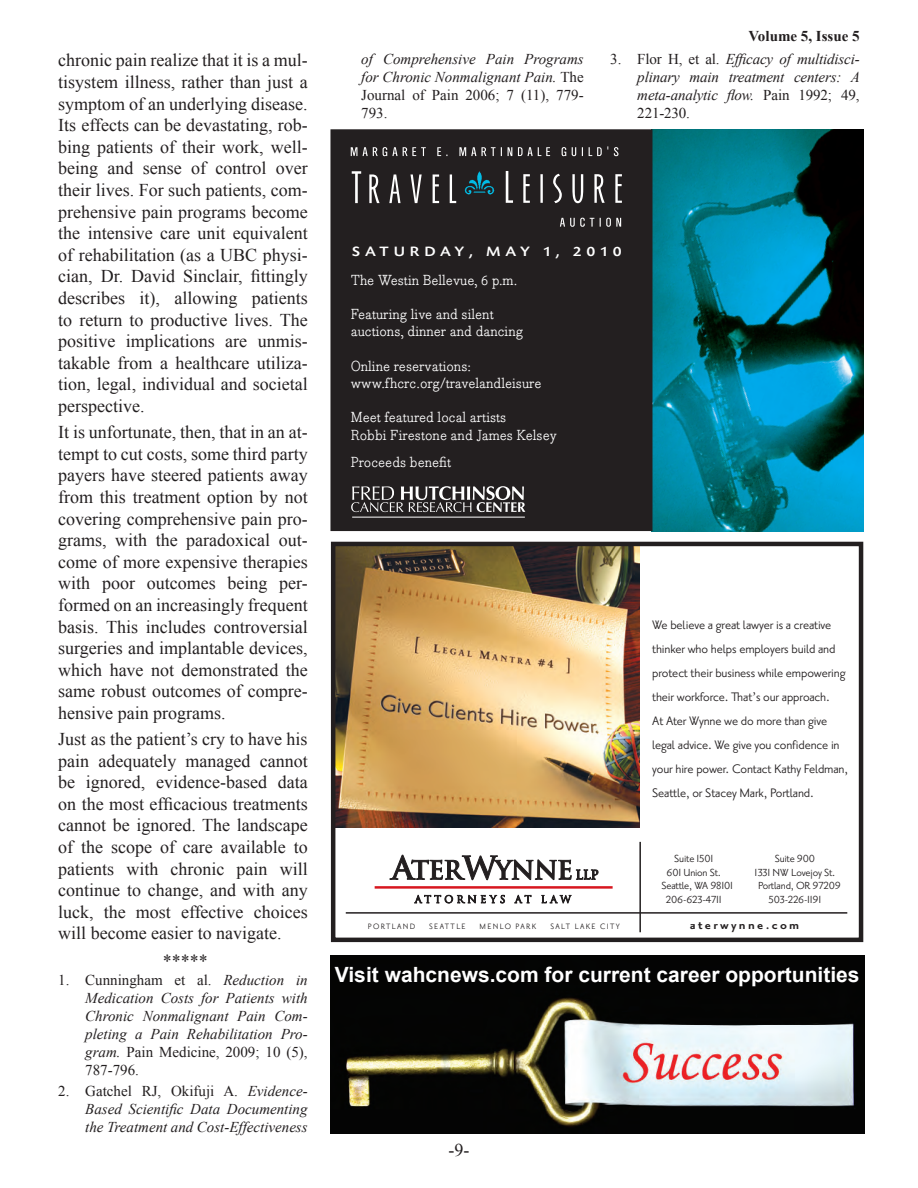
<style>
.page{position:relative;width:918px;height:1188px;background:#fff}
.page>*{position:absolute;margin:0;border:0;box-sizing:border-box;transform-origin:0 0}
.t1{font:700 21px "Arial";color:#fff}
.t2{font:18px/21.6px "Times New Roman";color:#231f20;text-align:justify}
.t3{font:italic 15px/18px "Times New Roman";color:#231f20;text-align:justify}
.t4{font:15px/24px "Priori San";letter-spacing:-.01em;color:#231f20}
.t5{font:700 15px "Times New Roman";color:#231f20}
.t6{font:14.25px/17.1px "Bodoni Egyptian";color:#fff}
.t7{font:500 14.25px "Today Sans BEFOP";letter-spacing:.285em;color:#fff;scale:1.14 1}
.t8{font:700 13.8px "Priori San";letter-spacing:.15em;color:#231f20;scale:1.1 1}
.t9{font:12.45px/13.8px "Priori San";letter-spacing:-.015em;color:#231f20;text-align:center}
.t10{font:9.45px "Priori San";letter-spacing:.15em;color:#231f20;scale:.96 1}
.s1{font-style:normal}
</style>
<div class="page">
<hr style="left:346px;top:912px;width:501px;height:2px;background:#231f20">
<hr style="left:639px;top:842px;width:2px;height:90px;background:#231f20">
<svg style="left:389px;top:827px;width:210px;height:54px"></svg>
<svg style="left:414px;top:894px;width:91px;height:9px"></svg>
<svg style="left:514px;top:894px;width:18px;height:9px"></svg>
<svg style="left:541px;top:894px;width:31px;height:9px"></svg>
<hr style="left:375px;top:886px;width:238px;height:3px;background:#d7171f">
<img style="left:336px;top:547px;width:304px;height:280px">
<div style="left:331px;top:542px;width:532px;height:400px;border:4px solid #231f20"></div>
<img style="left:652px;top:129px;width:212px;height:402px">
<div style="left:331px;top:130px;width:321px;height:400px;background:#231f20"></div>
<div style="left:330px;top:129px;width:322px;height:402px;border:2px solid #231f20"></div>
<svg style="left:506px;top:171px;width:116px;height:32px"></svg>
<svg style="left:352px;top:171px;width:104px;height:32px"></svg>
<svg style="left:560px;top:218px;width:61px;height:9px"></svg>
<svg style="left:351px;top:146px;width:267px;height:10px"></svg>
<img style="left:464px;top:171px;width:30px;height:24px">
<svg style="left:351px;top:486px;width:174px;height:26px"></svg>
<hr style="left:352px;top:517px;width:173px;height:1px;background:#fff">
<img style="left:330px;top:955px;width:534px;height:179px">
<p class="t2" style="left:58px;top:49px;width:251px">chronic pain realize that it is a mul&shy;tisystem illness, rather than just a symptom of an underlying disease.<br>Its effects can be devastating, rob&shy;bing patients of their work, well&shy;being and sense of control over their lives. For such patients, com&shy;prehensive pain programs become the intensive care unit equivalent of rehabilitation (as a UBC physi&shy;cian, Dr. David Sinclair, fittingly describes it), allowing patients to return to productive lives. The positive implications are unmis&shy;takable from a healthcare utiliza&shy;tion, legal, individual and societal perspective.</p>
<p class="t2" style="left:58px;top:421px;width:251px">It is unfortunate, then, that in an at&shy;tempt to cut costs, some third party payers have steered patients away from this treatment option by not covering comprehensive pain pro&shy;grams, with the paradoxical out&shy;come of more expensive therapies with poor outcomes being per&shy;formed on an increasingly frequent basis. This includes controversial surgeries and implantable devices, which have not demonstrated the same robust outcomes of compre&shy;hensive pain programs.</p>
<p class="t2" style="left:58px;top:728px;width:251px">Just as the patient’s cry to have his pain adequately managed cannot be ignored, evidence-based data on the most efficacious treatments cannot be ignored. The landscape of the scope of care available to patients with chronic pain will continue to change, and with any luck, the most effective choices will become easier to navigate.</p>
<p class="t2" style="left:163px;top:950px;width:46px">*****</p>
<p class="t3" style="left:85px;top:971px;width:224px;text-indent:-27px"><span class="s1">1. Cunningham et al.</span> Reduction in Medication Costs for Patients with Chronic Nonmalignant Pain Com&shy;pleting a Pain Rehabilitation Pro&shy;gram. <span class="s1">Pain Medicine, 2009; 10 (5), 787-796.</span></p>
<p class="t3" style="left:85px;top:1082px;width:224px;text-indent:-27px"><span class="s1">2. Gatchel RJ, Okifuji A.</span> Evidence-Based Scientific Data Documenting the Treatment and Cost-Effectiveness</p>
<p class="t5" style="left:749px;top:26px;width:113px">Volume 5, Issue 5</p>
<p class="t3" style="left:361px;top:50px;width:224px">of Comprehensive Pain Programs for Chronic Nonmalignant Pain. <span class="s1">The Journal of Pain 2006; 7 (11), 779- 793.</span></p>
<p class="t3" style="left:637px;top:50px;width:224px;text-indent:-27px"><span class="s1">3. Flor H, et al.</span> Efficacy of multidisci&shy;plinary main treatment centers: A meta-analytic flow. <span class="s1">Pain 1992; 49, 221-230.</span></p>
<p class="t7" style="left:352px;top:244px;width:238px">SATURDAY, MAY 1, 2010</p>
<p class="t6" style="left:351px;top:272px;width:168px">The Westin Bellevue, 6 p.m.</p>
<p class="t6" style="left:351px;top:306px;width:174px">Featuring live and silent auctions, dinner and dancing</p>
<p class="t6" style="left:351px;top:357px;width:192px">Online reservations: www.fhcrc.org/travelandleisure</p>
<p class="t6" style="left:351px;top:408px;width:208px;line-height:18px">Meet featured local artists<br>Robbi Firestone and James Kelsey</p>
<p class="t6" style="left:351px;top:454px;width:102px">Proceeds benefit</p>
<p class="t10" style="left:368px;top:921px;width:51px">PORTLAND</p>
<p class="t10" style="left:429px;top:921px;width:40px">SEATTLE</p>
<p class="t10" style="left:480px;top:921px;width:61px">MENLO PARK</p>
<p class="t10" style="left:550px;top:921px;width:74px">SALT LAKE CITY</p>
<p class="t4" style="left:652px;top:612px;width:197px">We believe a great lawyer is a creative thinker who helps employers build and protect their business while empowering their workforce. That’s our approach.<br>At Ater Wynne we do more than give legal advice. We give you confidence in your hire power. Contact Kathy Feldman, Seattle, or Stacey Mark, Portland.</p>
<p class="t9" style="left:661px;top:852px;width:73px">Suite 1501<br>601 Union St.<br>Seattle, WA 98101<br>206-623-4711</p>
<p class="t9" style="left:754px;top:852px;width:88px">Suite 900<br>1331 NW Lovejoy St.<br>Portland, OR 97209<br>503-226-1191</p>
<p class="t8" style="left:690px;top:918px;width:101px">aterwynne.com</p>
<p class="t1" style="left:335px;top:960px;width:526px">Visit wahcnews.com for current career opportunities</p>
<p class="t2" style="left:449px;top:1138px;width:22px">-9-</p>
</div>
